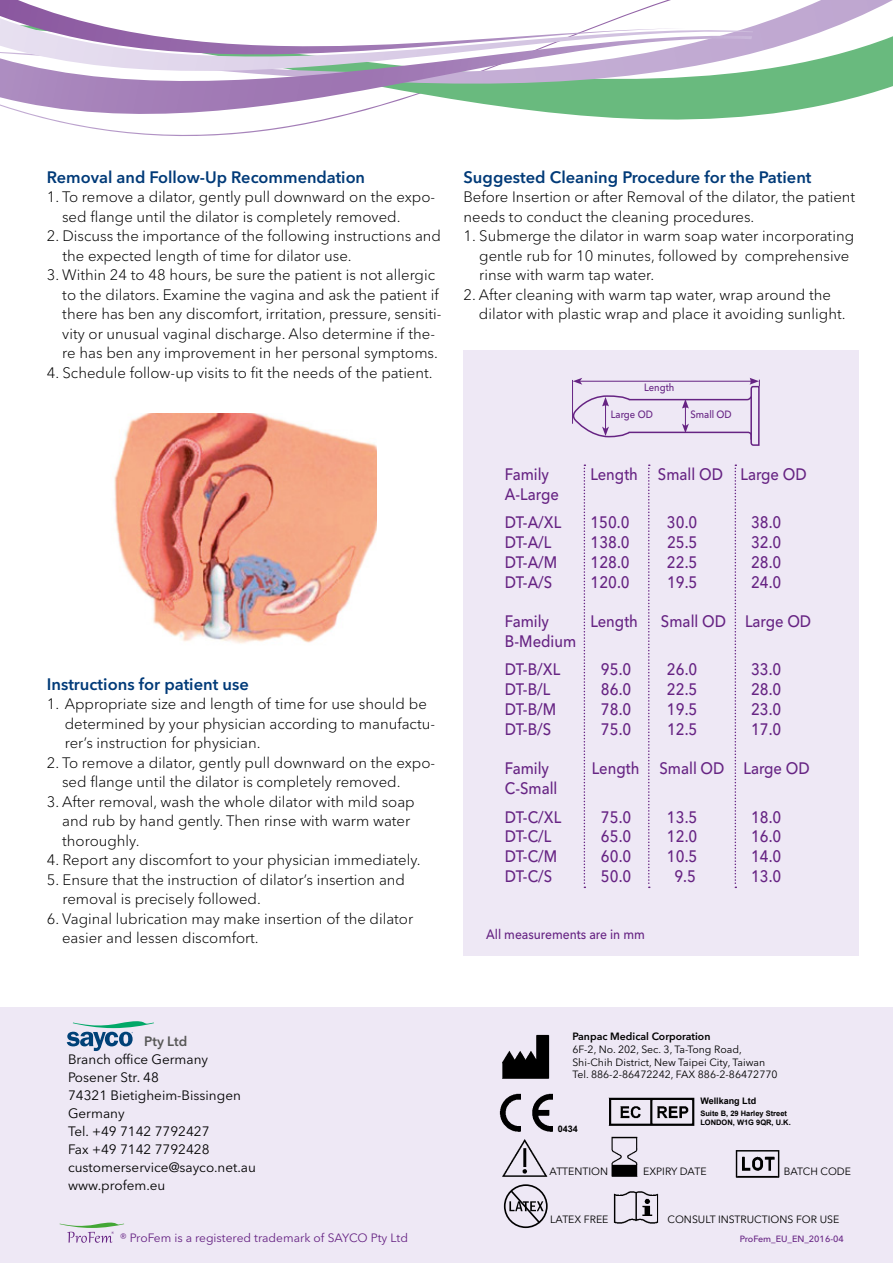
<style>
.page{position:relative;width:893px;height:1263px;background:#fff}
.page>*{position:absolute;margin:0;border:0;box-sizing:border-box;transform-origin:0 0}
.t1{font:500 16.5px/28.3px "Avenir Next Cyr";color:#662383;scale:.9 1}
.t2{font:600 16.5px "Avenir Next Cyr";color:#003a78}
.t3{font:300 15px/19.5px "Avenir Next Cyr";color:#000}
.t4{font:13.5px/18px "Avenir Next Cyr";color:#000}
.t5{font:500 13.5px "Avenir Next Cyr";color:#662383;scale:.9 1}
.t6{font:600 13.5px "Avenir Next Cyr";color:#575756}
.t7{font:12px "Avenir Next Cyr";color:#662383}
.t8{font:10.5px/12.6px "Avenir Next Cyr";color:#000}
.t9{font:600 10.5px "Avenir Next Cyr";color:#000}
.t10{font:500 10.5px "Avenir Next Cyr";color:#662383;scale:.9 1}
.t11{font:500 9px "Avenir Next Cyr";color:#662383}
.t12{font:700 9px "Arial";color:#000}
.t13{font:700 7.5px/9px "Arial";color:#000}
</style>
<div class="page">
<div style="left:0;top:1008px;width:893px;height:255px;background:#eee8f5"></div>
<svg style="left:103px;top:98px;width:750px;height:38px"></svg>
<svg style="left:752px;top:0;width:141px;height:98px"></svg>
<svg style="left:0;top:0;width:671px;height:18px"></svg>
<svg style="left:0;top:18px;width:753px;height:69px"></svg>
<svg style="left:0;top:35px;width:752px;height:95px"></svg>
<img style="left:502px;top:1034px;width:48px;height:45px">
<img style="left:613px;top:1191px;width:46px;height:33px">
<img style="left:499px;top:1093px;width:54px;height:39px">
<img style="left:608px;top:1097px;width:87px;height:29px">
<img style="left:502px;top:1139px;width:46px;height:38px">
<img style="left:735px;top:1150px;width:45px;height:28px">
<img style="left:611px;top:1136px;width:27px;height:41px">
<div style="left:504px;top:1184px;width:44px;height:44px;border:2px solid #000;border-radius:50%"></div>
<svg style="left:509px;top:1188px;width:35px;height:37px"></svg>
<svg style="left:60px;top:1222px;width:64px;height:21px"></svg>
<div style="left:463px;top:351px;width:396px;height:605px;background:#eee8f5"></div>
<svg style="left:572px;top:378px;width:188px;height:68px"></svg>
<img style="left:114px;top:414px;width:263px;height:230px">
<svg style="left:67px;top:1021px;width:87px;height:30px"></svg>
<svg style="left:584px;top:464px;width:1px;height:424px"></svg>
<svg style="left:648px;top:464px;width:2px;height:424px"></svg>
<svg style="left:735px;top:464px;width:1px;height:424px"></svg>
<p class="t2" style="left:47px;top:167px;width:320px">Removal and Follow-Up Recommendation</p>
<p class="t3" style="left:62px;top:187px;width:375px;text-indent:-15px">1. To remove a dilator, gently pull downward on the expo&shy;sed flange until the dilator is completely removed.</p>
<p class="t3" style="left:62px;top:226px;width:380px;text-indent:-16px">2. Discuss the importance of the following instructions and the expected length of time for dilator use.</p>
<p class="t3" style="left:62px;top:265px;width:381px;text-indent:-16px">3. Within 24 to 48 hours, be sure the patient is not allergic to the dilators. Examine the vagina and ask the patient if there has ben any discomfort, irritation, pressure, sensiti&shy;vity or unusual vaginal discharge. Also determine if the&shy;re has ben any improvement in her personal symptoms.</p>
<p class="t3" style="left:47px;top:363px;width:387px">4. Schedule follow-up visits to fit the needs of the patient.</p>
<p class="t2" style="left:47px;top:674px;width:204px">Instructions for patient use</p>
<p class="t3" style="left:65px;top:694px;width:372px;text-indent:-18px">1. Appropriate size and length of time for use should be determined by your physician according to manufactu&shy;rer’s instruction for physician.</p>
<p class="t3" style="left:62px;top:753px;width:375px;text-indent:-15px">2. To remove a dilator, gently pull downward on the expo&shy;sed flange until the dilator is completely removed.</p>
<p class="t3" style="left:62px;top:792px;width:354px;text-indent:-15px">3. After removal, wash the whole dilator with mild soap and rub by hand gently. Then rinse with warm water thoroughly.</p>
<p class="t3" style="left:47px;top:850px;width:375px">4. Report any discomfort to your physician immediately.</p>
<p class="t3" style="left:62px;top:870px;width:344px;text-indent:-16px">5. Ensure that the instruction of dilator’s insertion and removal is precisely followed.</p>
<p class="t3" style="left:62px;top:909px;width:352px;text-indent:-15px">6. Vaginal lubrication may make insertion of the dilator easier and lessen discomfort.</p>
<p class="t2" style="left:463px;top:167px;width:350px">Suggested Cleaning Procedure for the Patient</p>
<p class="t3" style="left:463px;top:187px;width:393px">Before Insertion or after Removal of the dilator, the patient needs to conduct the cleaning procedures.</p>
<p class="t3" style="left:479px;top:226px;width:376px;text-indent:-16px">1. Submerge the dilator in warm soap water incorporating gentle rub for 10 minutes, followed by comprehensive rinse with warm tap water.</p>
<p class="t3" style="left:479px;top:285px;width:368px;text-indent:-15px">2. After cleaning with warm tap water, wrap around the dilator with plastic wrap and place it avoiding sunlight.</p>
<p class="t10" style="left:644px;top:381px;width:35px">Length</p>
<p class="t10" style="left:611px;top:408px;width:48px">Large OD</p>
<p class="t10" style="left:690px;top:408px;width:47px">Small OD</p>
<p class="t1" style="left:505px;top:460px;width:51px">Family</p>
<p class="t1" style="left:590px;top:460px;width:242px">Length Small OD Large OD</p>
<p class="t1" style="left:505px;top:480px;width:64px">A-Large<br>DT-A/XL</p>
<p class="t1" style="left:590px;top:508px;width:45px">150.0</p>
<p class="t1" style="left:667px;top:508px;width:35px">30.0</p>
<p class="t1" style="left:751px;top:508px;width:35px">38.0</p>
<p class="t1" style="left:505px;top:528px;width:53px">DT-A/L</p>
<p class="t1" style="left:590px;top:528px;width:45px">138.0</p>
<p class="t1" style="left:667px;top:528px;width:35px">25.5</p>
<p class="t1" style="left:751px;top:528px;width:35px">32.0</p>
<p class="t1" style="left:505px;top:548px;width:60px">DT-A/M</p>
<p class="t1" style="left:590px;top:548px;width:45px">128.0</p>
<p class="t1" style="left:667px;top:548px;width:35px">22.5</p>
<p class="t1" style="left:751px;top:548px;width:35px">28.0</p>
<p class="t1" style="left:505px;top:568px;width:54px">DT-A/S</p>
<p class="t1" style="left:590px;top:568px;width:45px">120.0</p>
<p class="t1" style="left:667px;top:568px;width:35px">19.5</p>
<p class="t1" style="left:751px;top:568px;width:35px">24.0</p>
<p class="t1" style="left:505px;top:607px;width:51px">Family</p>
<p class="t1" style="left:590px;top:607px;width:54px">Length</p>
<p class="t1" style="left:661px;top:607px;width:168px">Small OD Large OD</p>
<p class="t1" style="left:505px;top:627px;width:81px">B-Medium<br>DT-B/XL</p>
<p class="t1" style="left:601px;top:655px;width:35px">95.0</p>
<p class="t1" style="left:667px;top:655px;width:35px">26.0</p>
<p class="t1" style="left:751px;top:655px;width:35px">33.0</p>
<p class="t1" style="left:505px;top:675px;width:52px">DT-B/L</p>
<p class="t1" style="left:601px;top:675px;width:35px">86.0</p>
<p class="t1" style="left:667px;top:675px;width:35px">22.5</p>
<p class="t1" style="left:751px;top:675px;width:35px">28.0</p>
<p class="t1" style="left:505px;top:695px;width:59px">DT-B/M</p>
<p class="t1" style="left:601px;top:695px;width:35px">78.0</p>
<p class="t1" style="left:667px;top:695px;width:35px">19.5</p>
<p class="t1" style="left:751px;top:695px;width:35px">23.0</p>
<p class="t1" style="left:505px;top:715px;width:53px">DT-B/S</p>
<p class="t1" style="left:601px;top:715px;width:35px">75.0</p>
<p class="t1" style="left:667px;top:715px;width:35px">12.5</p>
<p class="t1" style="left:751px;top:715px;width:35px">17.0</p>
<p class="t1" style="left:505px;top:754px;width:51px">Family</p>
<p class="t1" style="left:592px;top:754px;width:243px">Length Small OD Large OD</p>
<p class="t1" style="left:505px;top:774px;width:64px">C-Small<br>DT-C/XL</p>
<p class="t1" style="left:601px;top:802px;width:35px">75.0</p>
<p class="t1" style="left:667px;top:802px;width:35px">13.5</p>
<p class="t1" style="left:751px;top:802px;width:35px">18.0</p>
<p class="t1" style="left:505px;top:822px;width:53px">DT-C/L</p>
<p class="t1" style="left:601px;top:822px;width:35px">65.0</p>
<p class="t1" style="left:667px;top:822px;width:35px">12.0</p>
<p class="t1" style="left:751px;top:822px;width:35px">16.0</p>
<p class="t1" style="left:505px;top:842px;width:60px">DT-C/M</p>
<p class="t1" style="left:601px;top:842px;width:35px">60.0</p>
<p class="t1" style="left:667px;top:842px;width:35px">10.5</p>
<p class="t1" style="left:751px;top:842px;width:35px">14.0</p>
<p class="t1" style="left:505px;top:862px;width:54px">DT-C/S</p>
<p class="t1" style="left:601px;top:862px;width:35px">50.0</p>
<p class="t1" style="left:674px;top:862px;width:25px">9.5</p>
<p class="t1" style="left:751px;top:862px;width:35px">13.0</p>
<p class="t5" style="left:486px;top:926px;width:178px">All measurements are in mm</p>
<p class="t6" style="left:144px;top:1033px;width:45px">Pty Ltd</p>
<p class="t4" style="left:68px;top:1050px;width:189px">Branch office Germany<br>Posener Str. 48<br>74321 Bietigheim-Bissingen<br>Germany<br>Tel. +49 7142 7792427<br>Fax +49 7142 7792428 customerservice@sayco.net.au www.profem.eu</p>
<p class="t9" style="left:572px;top:1030px;width:140px">Panpac Medical Corporation</p>
<p class="t8" style="left:572px;top:1043px;width:207px">6F-2, No. 202, Sec. 3, Ta-Tong Road,<br>Shi-Chih District, New Taipei City, Taiwan<br>Tel. 886-2-86472242, FAX 886-2-86472770</p>
<p class="t12" style="left:700px;top:1095px;width:57px">Wellkang Ltd</p>
<p class="t13" style="left:700px;top:1109px;width:92px">Suite B, 29 Harley Street<br>LONDON, W1G 9QR, U.K.</p>
<p class="t12" style="left:558px;top:1123px;width:22px">0434</p>
<p class="t8" style="left:550px;top:1165px;width:60px">ATTENTION</p>
<p class="t8" style="left:643px;top:1165px;width:65px">EXPIRY DATE</p>
<p class="t8" style="left:784px;top:1165px;width:69px">BATCH CODE</p>
<p class="t8" style="left:550px;top:1213px;width:60px">LATEX FREE</p>
<p class="t8" style="left:668px;top:1213px;width:173px">CONSULT INSTRUCTIONS FOR USE</p>
<p class="t7" style="left:120px;top:1231px;width:290px">® ProFem is a registered trademark of SAYCO Pty Ltd</p>
<p class="t11" style="left:740px;top:1233px;width:106px">ProFem_EU_EN_2016-04</p>
</div>
